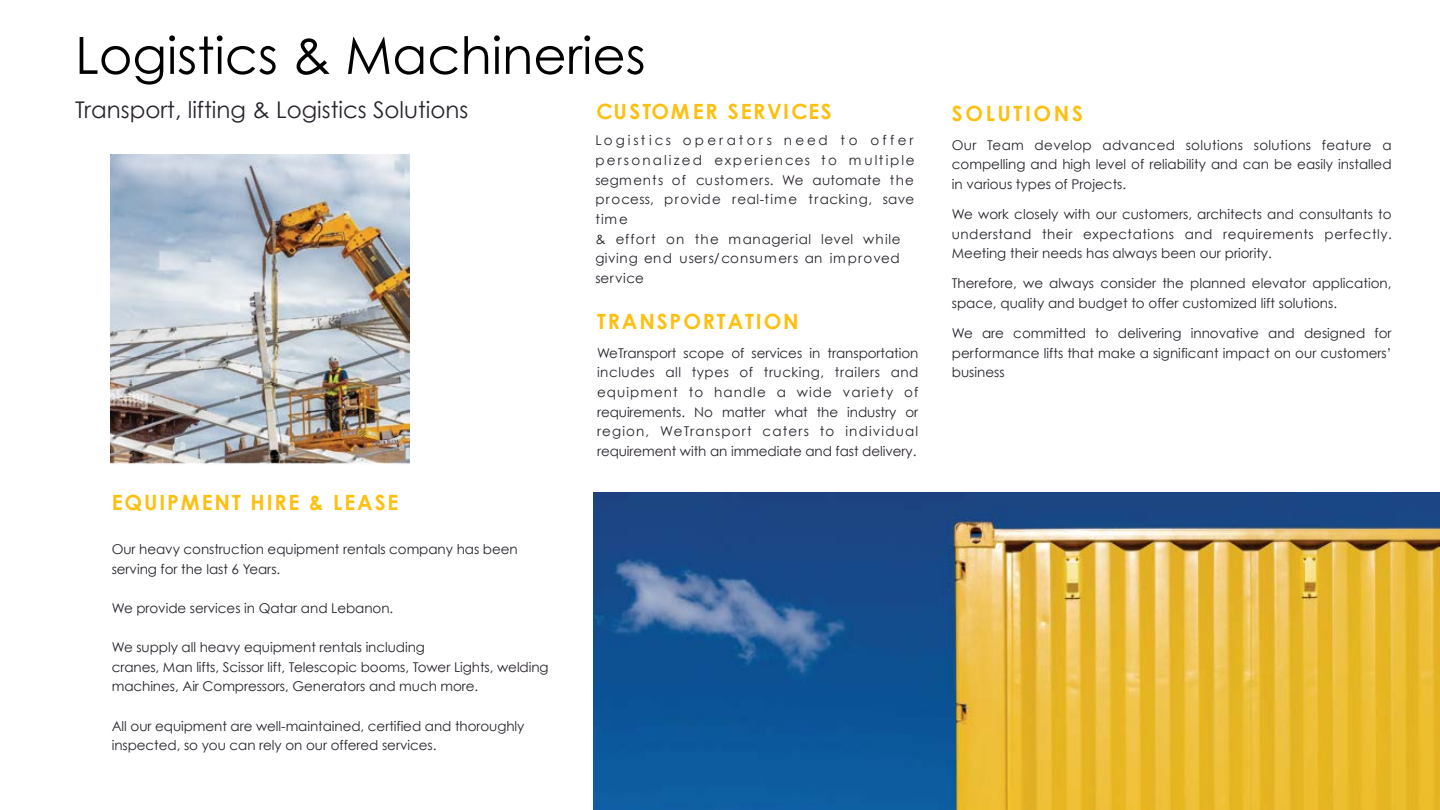
<style>
.page{position:relative;width:1440px;height:810px;background:#fff}
.page>*{position:absolute;margin:0;border:0;box-sizing:border-box;transform-origin:0 0}
.t1{font:51.3px "Century Gothic";color:#000}
.t2{font:22.95px "Century Gothic";color:#28232c}
.t3{font:700 21px "Century Gothic";letter-spacing:.09em;color:#fdc010}
.t4{font:700 21px "Century Gothic";letter-spacing:.125em;color:#fdc010}
.t5{font:13.5px/19.6px "Century Gothic";color:#28232c}
.t6{font:13.5px/19.6px "Century Gothic";letter-spacing:.095em;color:#28232c}
</style>
<div class="page">
<img style="left:594px;top:493px;width:846px;height:317px">
<img style="left:110px;top:155px;width:299px;height:310px">
<h1 class="t1" style="left:75px;top:20px;width:572px">Logistics &amp; Machineries</h1>
<h2 class="t2" style="left:75px;top:94px;width:395px">Transport, lifting &amp; Logistics Solutions</h2>
<h3 class="t3" style="left:596px;top:96px;width:237px">CUSTOMER SERVICES</h3>
<p class="t6" style="left:595px;top:131px;width:321px">Logistics operators need to offer personalized experiences to multiple segments of customers. We automate the process, provide real-time tracking, save time<br>&amp; effort on the managerial level while giving end users/consumers an improved service</p>
<h3 class="t3" style="left:112px;top:487px;width:288px">EQUIPMENT HIRE &amp; LEASE</h3>
<p class="t5" style="left:112px;top:539px;width:408px">Our heavy construction equipment rentals company has been serving for the last 6 Years.</p>
<p class="t5" style="left:112px;top:598px;width:283px">We provide services in Qatar and Lebanon.</p>
<p class="t5" style="left:112px;top:637px;width:438px">We supply all heavy equipment rentals including<br>cranes, Man lifts, Scissor lift, Telescopic booms, Tower Lights, welding machines, Air Compressors, Generators and much more.</p>
<p class="t5" style="left:112px;top:716px;width:414px">All our equipment are well-maintained, certified and thoroughly inspected, so you can rely on our offered services.</p>
<h3 class="t3" style="left:597px;top:305px;width:203px">TRANSPORTATION</h3>
<p class="t5" style="left:597px;top:343px;width:323px;text-align:justify">WeTransport scope of services in transportation includes all types of trucking, trailers and equipment to handle a wide variety of requirements. No matter what the industry or region, WeTransport caters to individual requirement with an immediate and fast delivery.</p>
<h3 class="t4" style="left:952px;top:97px;width:133px">SOLUTIONS</h3>
<p class="t5" style="left:952px;top:135px;width:441px;text-align:justify">Our Team develop advanced solutions solutions feature a compelling and high level of reliability and can be easily installed in various types of Projects.</p>
<p class="t5" style="left:952px;top:204px;width:441px;text-align:justify">We work closely with our customers, architects and consultants to understand their expectations and requirements perfectly.<br>Meeting their needs has always been our priority.</p>
<p class="t5" style="left:952px;top:274px;width:441px">Therefore, we always consider the planned elevator application, space, quality and budget to offer customized lift solutions.</p>
<p class="t5" style="left:952px;top:323px;width:441px;text-align:justify">We are committed to delivering innovative and designed for performance lifts that make a significant impact on our customers’ business</p>
</div>
